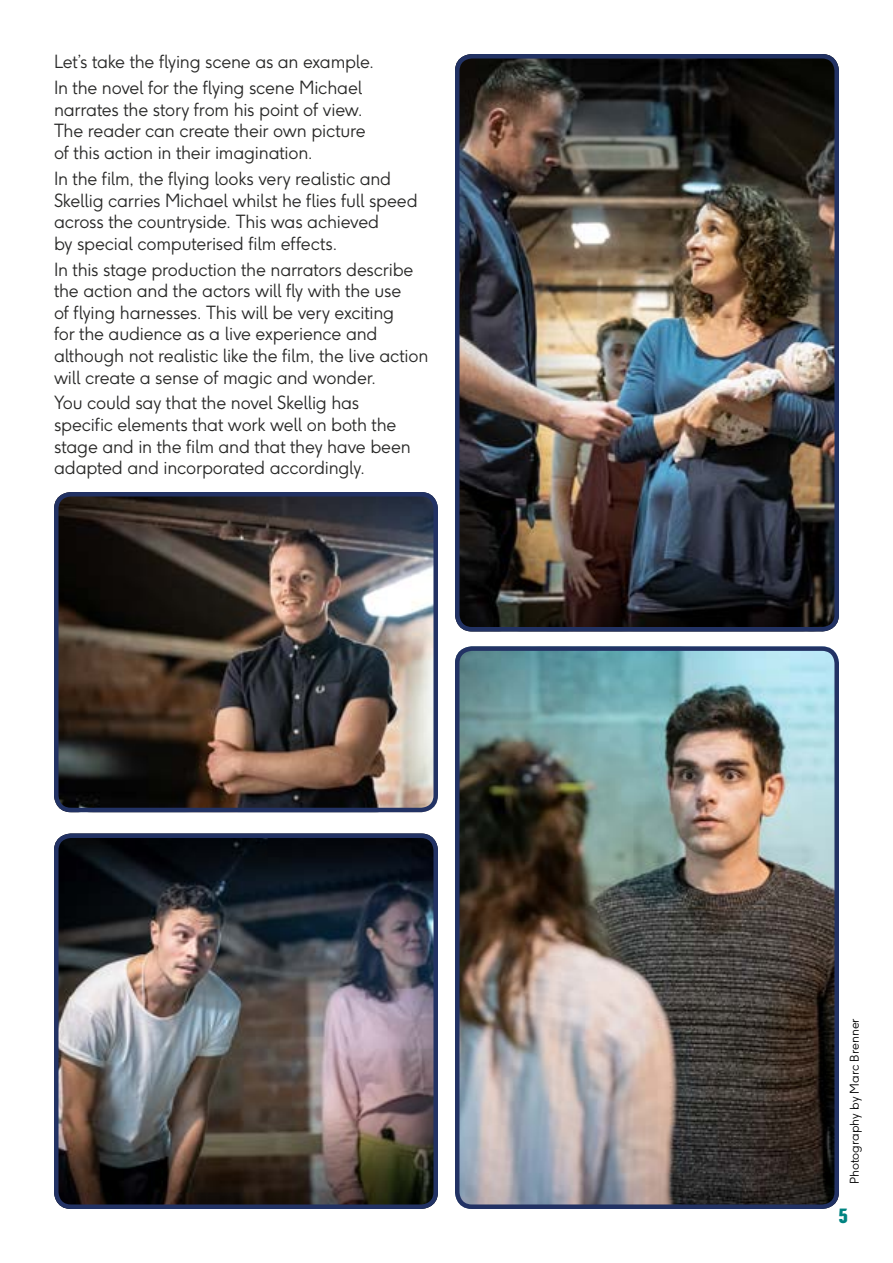
<style>
.page{position:relative;width:893px;height:1263px;background:#fff}
.page>*{position:absolute;margin:0;border:0;box-sizing:border-box;transform-origin:0 0}
.t1{font:300 18px/21.6px "F37 Ginger";letter-spacing:-.01em;color:#282827;scale:.96 1}
.t2{font:18px "Champion Welterweight";color:#008381}
.t3{font:300 12px "F37 Ginger";color:#000}
</style>
<div class="page">
<img style="left:457px;top:59px;width:382px;height:572px">
<div style="left:455px;top:54px;width:384px;height:577px;border:4px solid #223264;border-radius:15px"></div>
<img style="left:460px;top:651px;width:374px;height:553px">
<div style="left:455px;top:646px;width:384px;height:563px;border:4px solid #223264;border-radius:15px"></div>
<img style="left:59px;top:838px;width:374px;height:366px">
<div style="left:54px;top:833px;width:384px;height:376px;border:4px solid #223264;border-radius:15px"></div>
<img style="left:59px;top:497px;width:374px;height:315px">
<div style="left:54px;top:492px;width:384px;height:320px;border:4px solid #223264;border-radius:15px"></div>
<p class="t1" style="left:54px;top:51px;width:335px;line-height:25.8px">Let’s take the flying scene as an example.<br>In the novel for the flying scene Michael</p>
<p class="t1" style="left:54px;top:100px;width:326px">narrates the story from his point of view.<br>The reader can create their own picture of this action in their imagination.</p>
<p class="t1" style="left:54px;top:169px;width:380px">In the film, the flying looks very realistic and Skellig carries Michael whilst he flies full speed across the countryside. This was achieved<br>by special computerised film effects.</p>
<p class="t1" style="left:54px;top:260px;width:391px">In this stage production the narrators describe the action and the actors will fly with the use<br>of flying harnesses. This will be very exciting<br>for the audience as a live experience and although not realistic like the film, the live action will create a sense of magic and wonder.</p>
<p class="t1" style="left:54px;top:394px;width:373px">You could say that the novel Skellig has specific elements that work well on both the stage and in the film and that they have been adapted and incorporated accordingly.</p>
<p class="t3" style="left:849px;top:1184px;width:167px;rotate:-90deg">Photography by Marc Brenner</p>
<p class="t2" style="left:839px;top:1201px;width:10px">5</p>
</div>
